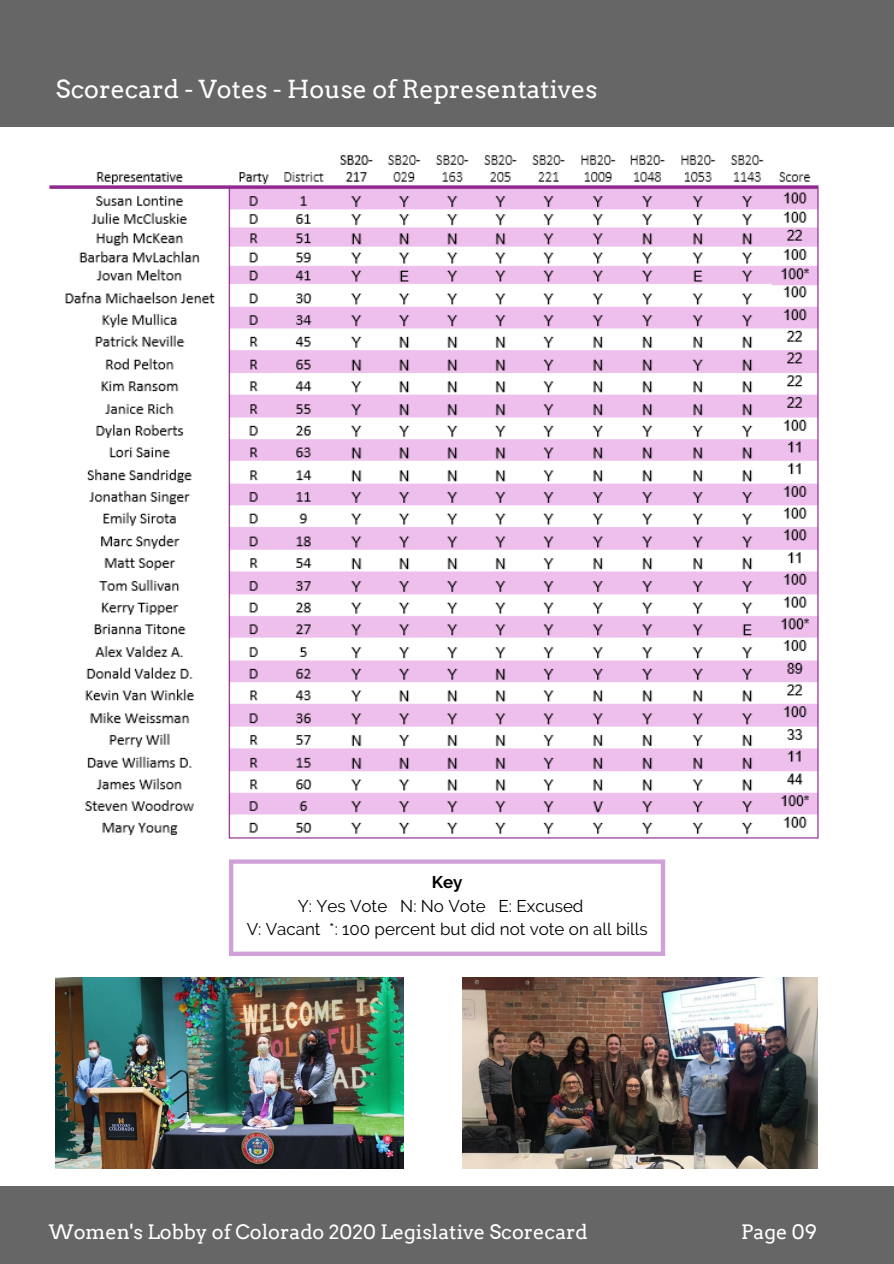
<style>
.page{position:relative;width:894px;height:1264px;background:#fff}
.page>*{position:absolute;margin:0;border:0;box-sizing:border-box;transform-origin:0 0}
.t1{font:24.9px "Arvo";color:#fff}
.t2{font:19.8px "Arvo";color:#fff}
.t3{font:16.95px/23.5px "Raleway";color:#000}
.t4{font:700 16.95px "Raleway";color:#000}
</style>
<div class="page">
<div style="left:0;top:1186px;width:893px;height:77px;background:#666"></div>
<div style="left:0;top:0;width:893px;height:127px;background:#666"></div>
<svg style="left:229px;top:859px;width:436px;height:97px"></svg>
<img style="left:56px;top:977px;width:347px;height:191px">
<img style="left:462px;top:977px;width:354px;height:191px">
<img style="left:49px;top:155px;width:770px;height:684px">
<h1 class="t1" style="left:56px;top:74px;width:542px">Scorecard - Votes - House of Representatives</h1>
<p class="t4" style="left:431px;top:872px;width:32px">Key</p>
<p class="t3" style="left:246px;top:893px;width:402px;text-indent:51px">Y: Yes Vote N: No Vote E: Excused<br>V: Vacant *: 100 percent but did not vote on all bills</p>
<p class="t2" style="left:49px;top:1219px;width:540px">Women's Lobby of Colorado 2020 Legislative Scorecard</p>
<p class="t2" style="left:741px;top:1219px;width:77px">Page 09</p>
</div>
